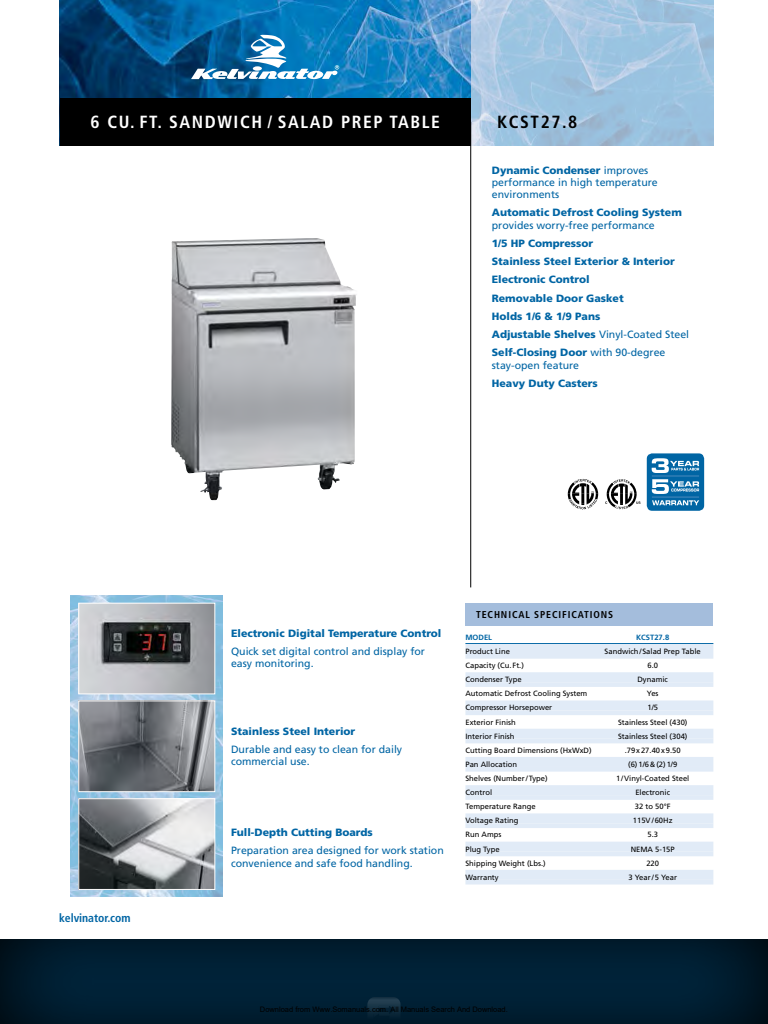
<style>
.page{position:relative;width:768px;height:1024px;background:#fff}
.page>*{position:absolute;margin:0;border:0;box-sizing:border-box;transform-origin:0 0}
.Product_Headline{font:700 condensed 17.6px "Frutiger";letter-spacing:.09em;color:#fff}
.FEATURES_SPEC_HEAD{font:700 condensed 17.6px "Frutiger";letter-spacing:.09em;color:#000}
.t1{font:700 condensed 11.7px "Frutiger";letter-spacing:-.005em;color:#0065a4}
.METUFF_Features_Bold{font:900 10.6px/12.3px "Frutiger";color:#0065a4}
.METUFF_Features_Bold-2{font:10.6px/12.3px "Frutiger";color:#0065a4}
.t2{font:700 condensed 10px "Frutiger";letter-spacing:.09em;color:#000}
.Right_Col__Data_Char{font:7.6px "Frutiger";color:#000}
.Chart_Left_Col_No_Ru{font:7.6px "Frutiger";color:#000}
.Chart_Left_Col_Rule{font:7.6px "Frutiger";color:#000}
.Right_Col__Data_Char-2{font:7.6px "Frutiger";letter-spacing:.06em;color:#000}
.Model___Chart_Head{font:700 7.6px "Frutiger";color:#0065a4}
.SubHeads_Chart{font:700 7.6px "Frutiger";color:#0065a4}
.t3{font:7.5px "Arial";color:#000}
.s1{font-weight:900}
.s2{font-weight:400}
</style>
<div class="page">
<img style="left:59px;top:0;width:412px;height:145px">
<svg style="left:471px;top:0;width:242px;height:145px;background:#a1c4e0"></svg>
<hr style="left:470px;top:122px;width:1px;height:465px;background:#000">
<svg style="left:191px;top:35px;width:148px;height:44px"></svg>
<div style="left:465px;top:603px;width:248px;height:22px;background:#a4bddc"></div>
<img style="left:71px;top:596px;width:152px;height:301px">
<hr style="left:465px;top:643px;width:248px;height:1px;background:#0065a4">
<div style="left:465px;top:644px;width:248px;height:10px;background:#e1ebf7"></div>
<div style="left:465px;top:654px;width:248px;height:5px;background:#e1ebf7"></div>
<div style="left:465px;top:672px;width:248px;height:10px;background:#e1ebf7"></div>
<div style="left:465px;top:682px;width:248px;height:5px;background:#e1ebf7"></div>
<div style="left:465px;top:700px;width:248px;height:10px;background:#e1ebf7"></div>
<div style="left:465px;top:710px;width:248px;height:5px;background:#e1ebf7"></div>
<div style="left:465px;top:729px;width:248px;height:10px;background:#e1ebf7"></div>
<hr style="left:465px;top:739px;width:248px;height:4px;background:#e1ebf7">
<div style="left:465px;top:757px;width:248px;height:10px;background:#e1ebf7"></div>
<div style="left:465px;top:767px;width:248px;height:5px;background:#e1ebf7"></div>
<div style="left:465px;top:785px;width:248px;height:10px;background:#e1ebf7"></div>
<div style="left:465px;top:795px;width:248px;height:5px;background:#e1ebf7"></div>
<div style="left:465px;top:813px;width:248px;height:10px;background:#e1ebf7"></div>
<div style="left:465px;top:823px;width:248px;height:5px;background:#e1ebf7"></div>
<div style="left:465px;top:842px;width:248px;height:10px;background:#e1ebf7"></div>
<hr style="left:465px;top:852px;width:248px;height:4px;background:#e1ebf7">
<div style="left:465px;top:870px;width:248px;height:10px;background:#e1ebf7"></div>
<div style="left:465px;top:880px;width:248px;height:5px;background:#e1ebf7"></div>
<svg style="left:605px;top:479px;width:35px;height:30px"></svg>
<svg style="left:568px;top:479px;width:30px;height:30px"></svg>
<div style="left:647px;top:453px;width:57px;height:58px;background:#0065a4;border-radius:5px"></div>
<svg style="left:652px;top:458px;width:47px;height:47px"></svg>
<img style="left:171px;top:241px;width:184px;height:259px">
<div style="left:60px;top:98px;width:411px;height:47px;background:#000"></div>
<img style="left:80px;top:800px;width:133px;height:88px">
<div style="left:78px;top:798px;width:137px;height:92px;border:1px solid #fff"></div>
<img style="left:80px;top:703px;width:133px;height:87px">
<div style="left:78px;top:701px;width:137px;height:91px;border:1px solid #fff"></div>
<img style="left:80px;top:605px;width:133px;height:87px">
<div style="left:78px;top:603px;width:137px;height:91px;border:1px solid #fff"></div>
<div style="left:0;top:930px;width:768px;height:94px;background:#0065a4;opacity:.5"></div>
<svg style="left:367px;top:997px;width:34px;height:27px"></svg>
<img style="left:379px;top:1006px;width:16px;height:8px">
<img style="left:373px;top:1014px;width:16px;height:8px">
<p class="Product_Headline" style="left:91px;top:112px;width:351px">6 CU. FT. SANDWICH / SALAD PREP TABLE</p>
<p class="FEATURES_SPEC_HEAD" style="left:497px;top:112px;width:82px">KCST27.8</p>
<p class="METUFF_Features_Bold-2" style="left:492px;top:164px;width:167px"><span class="s1">Dynamic Condenser</span> improves performance in high temperature environments</p>
<p class="METUFF_Features_Bold" style="left:492px;top:206px;width:192px">Automatic Defrost Cooling System <span class="s2">provides worry-free performance</span></p>
<p class="METUFF_Features_Bold" style="left:492px;top:237px;width:103px">1/5 HP Compressor</p>
<p class="METUFF_Features_Bold" style="left:492px;top:255px;width:184px">Stainless Steel Exterior &amp; Interior</p>
<p class="METUFF_Features_Bold" style="left:492px;top:273px;width:99px">Electronic Control</p>
<p class="METUFF_Features_Bold" style="left:492px;top:292px;width:133px">Removable Door Gasket</p>
<p class="METUFF_Features_Bold" style="left:492px;top:310px;width:110px">Holds 1/6 &amp; 1/9 Pans</p>
<p class="METUFF_Features_Bold" style="left:492px;top:328px;width:199px">Adjustable Shelves <span class="s2">Vinyl-Coated Steel</span></p>
<p class="METUFF_Features_Bold-2" style="left:492px;top:346px;width:175px"><span class="s1">Self-Closing Door</span> with 90-degree stay-open feature</p>
<p class="METUFF_Features_Bold" style="left:492px;top:377px;width:108px">Heavy Duty Casters</p>
<p class="t1" style="left:59px;top:911px;width:73px">kelvinator.com</p>
<p class="METUFF_Features_Bold" style="left:231px;top:627px;width:212px">Electronic Digital Temperature Control</p>
<p class="METUFF_Features_Bold-2" style="left:231px;top:645px;width:196px">Quick set digital control and display for easy monitoring.</p>
<p class="METUFF_Features_Bold" style="left:231px;top:725px;width:126px">Stainless Steel Interior</p>
<p class="METUFF_Features_Bold-2" style="left:231px;top:743px;width:173px">Durable and easy to clean for daily commercial use.</p>
<p class="METUFF_Features_Bold" style="left:231px;top:826px;width:143px">Full-Depth Cutting Boards</p>
<p class="METUFF_Features_Bold-2" style="left:231px;top:845px;width:214px">Preparation area designed for work station convenience and safe food handling.</p>
<p class="t2" style="left:476px;top:609px;width:139px">TECHNICAL SPECIFICATIONS</p>
<p class="SubHeads_Chart" style="left:465px;top:633px;width:28px">MODEL</p>
<p class="Chart_Left_Col_Rule" style="left:465px;top:647px;width:46px">Product Line</p>
<p class="Chart_Left_Col_No_Ru" style="left:465px;top:661px;width:60px">Capacity (Cu.Ft.)</p>
<p class="Chart_Left_Col_Rule" style="left:465px;top:675px;width:58px">Condenser Type</p>
<p class="Chart_Left_Col_No_Ru" style="left:465px;top:689px;width:123px">Automatic Defrost Cooling System</p>
<p class="Chart_Left_Col_Rule" style="left:465px;top:703px;width:88px">Compressor Horsepower</p>
<p class="Chart_Left_Col_No_Ru" style="left:465px;top:717px;width:52px">Exterior Finish</p>
<p class="Chart_Left_Col_Rule" style="left:465px;top:732px;width:51px">Interior Finish</p>
<p class="Chart_Left_Col_No_Ru" style="left:465px;top:746px;width:128px">Cutting Board Dimensions (HxWxD)</p>
<p class="Chart_Left_Col_Rule" style="left:465px;top:760px;width:53px">Pan Allocation</p>
<p class="Chart_Left_Col_No_Ru" style="left:465px;top:774px;width:84px">Shelves (Number/Type)</p>
<p class="Chart_Left_Col_Rule" style="left:465px;top:788px;width:28px">Control</p>
<p class="Chart_Left_Col_No_Ru" style="left:465px;top:802px;width:72px">Temperature Range</p>
<p class="Chart_Left_Col_Rule" style="left:465px;top:816px;width:54px">Voltage Rating</p>
<p class="Chart_Left_Col_No_Ru" style="left:465px;top:830px;width:37px">Run Amps</p>
<p class="Chart_Left_Col_Rule" style="left:465px;top:844px;width:36px">Plug Type</p>
<p class="Chart_Left_Col_No_Ru" style="left:465px;top:859px;width:82px">Shipping Weight (Lbs.)</p>
<p class="Chart_Left_Col_Rule" style="left:465px;top:873px;width:35px">Warranty</p>
<p class="Model___Chart_Head" style="left:636px;top:633px;width:35px">KCST27.8</p>
<p class="Right_Col__Data_Char" style="left:605px;top:647px;width:98px">Sandwich/Salad Prep Table</p>
<p class="Right_Col__Data_Char" style="left:647px;top:661px;width:12px">6.0</p>
<p class="Right_Col__Data_Char" style="left:637px;top:675px;width:32px">Dynamic</p>
<p class="Right_Col__Data_Char" style="left:647px;top:689px;width:13px">Yes</p>
<p class="Right_Col__Data_Char" style="left:647px;top:703px;width:12px">1/5</p>
<p class="Right_Col__Data_Char" style="left:618px;top:717px;width:71px">Stainless Steel (430)</p>
<p class="Right_Col__Data_Char" style="left:618px;top:732px;width:71px">Stainless Steel (304)</p>
<p class="Right_Col__Data_Char-2" style="left:625px;top:746px;width:57px">.79x27.40x9.50</p>
<p class="Right_Col__Data_Char" style="left:628px;top:760px;width:51px">(6)1/6&amp;(2)1/9</p>
<p class="Right_Col__Data_Char" style="left:616px;top:774px;width:75px">1/Vinyl-Coated Steel</p>
<p class="Right_Col__Data_Char" style="left:635px;top:788px;width:36px">Electronic</p>
<p class="Right_Col__Data_Char" style="left:635px;top:802px;width:37px">32 to 50°F</p>
<p class="Right_Col__Data_Char" style="left:633px;top:816px;width:41px">115V/60Hz</p>
<p class="Right_Col__Data_Char" style="left:647px;top:830px;width:12px">5.3</p>
<p class="Right_Col__Data_Char" style="left:631px;top:844px;width:46px">NEMA 5-15P</p>
<p class="Right_Col__Data_Char" style="left:646px;top:859px;width:14px">220</p>
<p class="Right_Col__Data_Char" style="left:628px;top:873px;width:50px">3 Year/5 Year</p>
<p class="t3" style="left:260px;top:1006px;width:249px">Download from Www.Somanuals.com. All Manuals Search And Download.</p>
</div>
